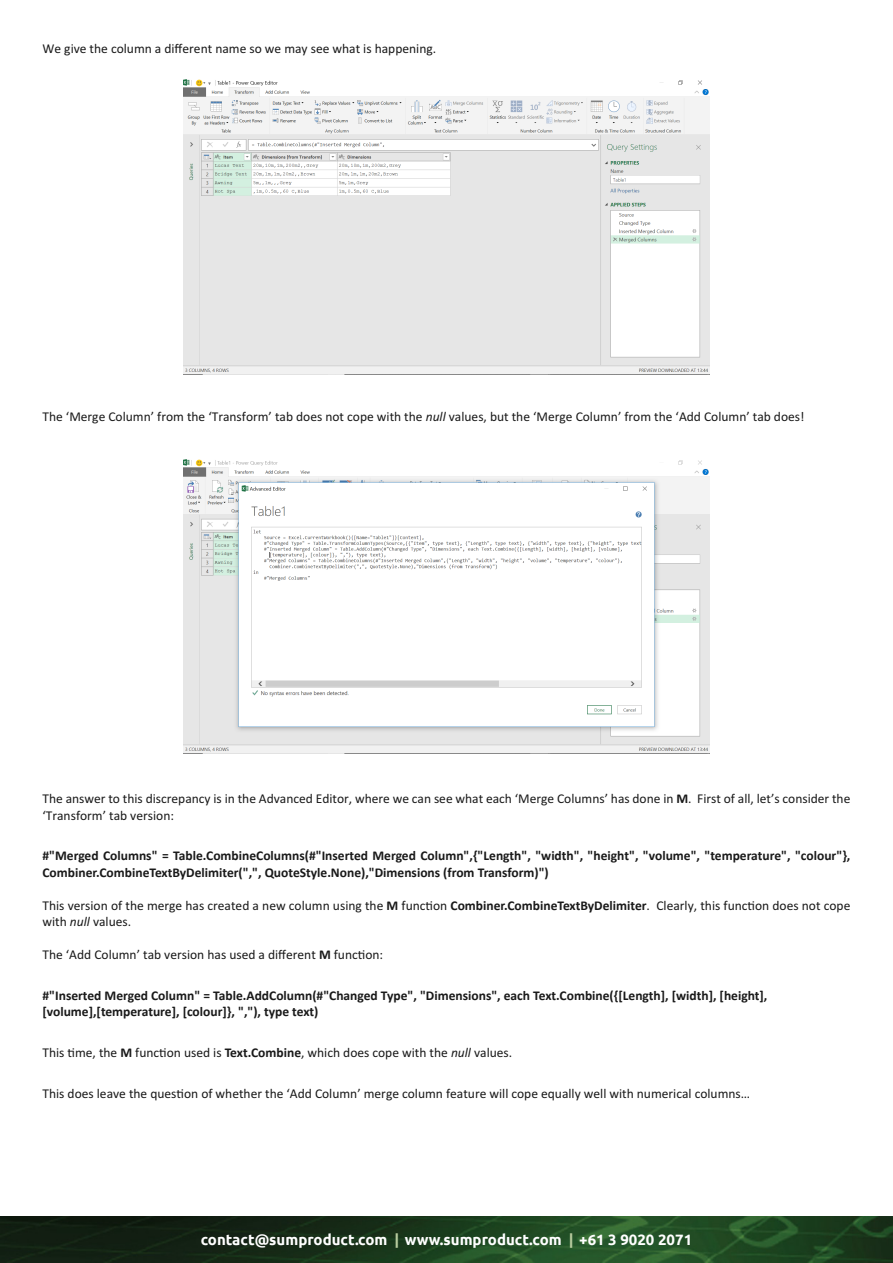
<style>
.page{position:relative;width:893px;height:1263px;background:#fff}
.page>*{position:absolute;margin:0;border:0;box-sizing:border-box;transform-origin:0 0}
.t1{font:700 15px "Ubuntu";color:#fff}
.t2{font:13.5px/16.2px "Calibri";color:#191919}
.t3{font:700 13.5px/16.2px "Calibri";color:#191919}
.s1{font-style:italic}
.s2{font-weight:700}
.s3{color:#b7cb9e}
</style>
<div class="page">
<img style="left:0;top:1217px;width:893px;height:46px">
<img style="left:184px;top:79px;width:525px;height:295px">
<img style="left:184px;top:459px;width:525px;height:295px">
<p class="t2" style="left:43px;top:40px;width:395px">We give the column a different name so we may see what is happening.</p>
<p class="t2" style="left:43px;top:408px;width:763px">The ‘Merge Column’ from the ‘Transform’ tab does not cope with the <span class="s1">null</span> values, but the ‘Merge Column’ from the ‘Add Column’ tab does!</p>
<p class="t2" style="left:43px;top:790px;width:809px">The answer to this discrepancy is in the Advanced Editor, where we can see what each ‘Merge Columns’ has done in <span class="s2">M</span>. First of all, let’s consider the ‘Transform’ tab version:</p>
<p class="t3" style="left:43px;top:847px;width:809px">#"Merged Columns" = Table.CombineColumns(#"Inserted Merged Column",{"Length", "width", "height", "volume", "temperature", "colour"},<br>Combiner.CombineTextByDelimiter(",", QuoteStyle.None),"Dimensions (from Transform)")</p>
<p class="t2" style="left:43px;top:897px;width:809px">This version of the merge has created a new column using the <span class="s2">M</span> function <span class="s2">Combiner.CombineTextByDelimiter</span>. Clearly, this function does not cope with <span class="s1">null</span> values.</p>
<p class="t2" style="left:43px;top:946px;width:342px">The ‘Add Column’ tab version has used a different <span class="s2">M</span> function:</p>
<p class="t3" style="left:43px;top:987px;width:726px">#"Inserted Merged Column" = Table.AddColumn(#"Changed Type", "Dimensions", each Text.Combine({[Length], [width], [height], [volume],[temperature], [colour]}, ","), type text)</p>
<p class="t2" style="left:43px;top:1044px;width:471px">This time, the <span class="s2">M</span> function used is <span class="s2">Text.Combine</span>, which does cope with the <span class="s1">null</span> values.</p>
<p class="t2" style="left:43px;top:1084px;width:709px">This does leave the question of whether the ‘Add Column’ merge column feature will cope equally well with numerical columns…</p>
<p class="t1" style="left:201px;top:1231px;width:493px">contact@sumproduct.com <span class="s3">|</span> www.sumproduct.com <span class="s3">|</span> +61 3 9020 2071</p>
</div>
